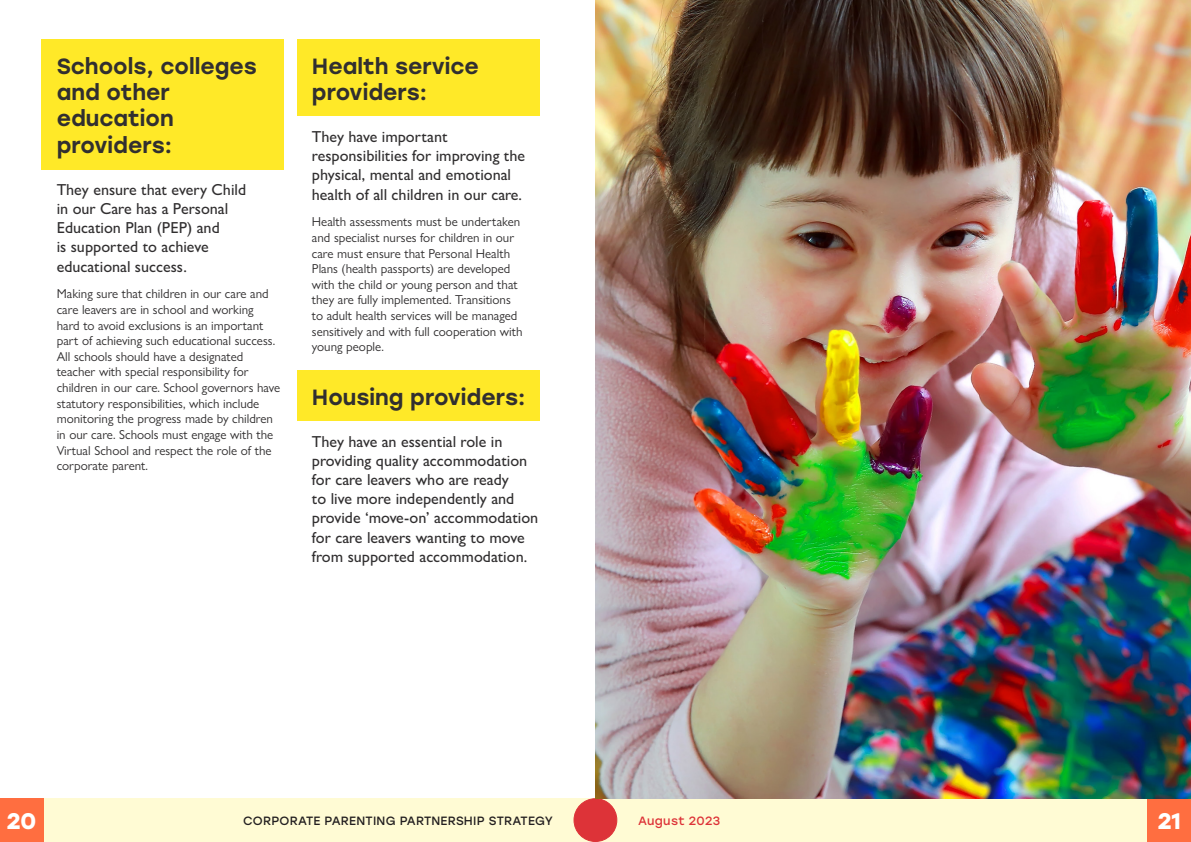
<style>
.page{position:relative;width:1191px;height:842px;background:#fff}
.page>*{position:absolute;margin:0;border:0;box-sizing:border-box;transform-origin:0 0}
.t1{font:700 22.5px "Stolzl";color:#fff}
.t2{font:500 22px/26.4px "Stolzl";color:#312f30}
.t3{font:500 16px/19.2px "Gill Sans Nova";color:#312f30}
.Body{font:13px/15.6px "Gill Sans Nova";color:#312f30}
.t4{font:12px "Stolzl";letter-spacing:.02em;color:#231f20}
.t5{font:12px "Stolzl";letter-spacing:.03em;color:#dd3338}
</style>
<div class="page">
<div style="left:43px;top:799px;width:1114px;height:43px;background:#fffbd4"></div>
<div style="left:574px;top:799px;width:43px;height:42px;background:#dd3338;border-radius:50%"></div>
<div style="left:573px;top:798px;width:44px;height:44px;border:1px solid #dd3338;border-radius:50%"></div>
<div style="left:0;top:799px;width:43px;height:43px;background:#ff6e40"></div>
<div style="left:1147px;top:799px;width:44px;height:43px;background:#ff6e40"></div>
<div style="left:41px;top:39px;width:242px;height:131px;background:#ffe928"></div>
<div style="left:298px;top:371px;width:242px;height:50px;background:#ffe928"></div>
<div style="left:298px;top:39px;width:242px;height:77px;background:#ffe928"></div>
<img style="left:595px;top:0;width:596px;height:798px">
<p class="t2" style="left:57px;top:52px;width:202px">Schools, colleges and other education providers:</p>
<h3 class="t3" style="left:57px;top:180px;width:191px">They ensure that every Child in our Care has a Personal<br>Education Plan (PEP) and<br>is supported to achieve educational success.</h3>
<p class="Body" style="left:57px;top:286px;width:225px">Making sure that children in our care and care leavers are in school and working<br>hard to avoid exclusions is an important part of achieving such educational success.<br>All schools should have a designated teacher with special responsibility for children in our care. School governors have statutory responsibilities, which include monitoring the progress made by children in our care. Schools must engage with the Virtual School and respect the role of the corporate parent.</p>
<p class="t2" style="left:312px;top:52px;width:168px">Health service providers:</p>
<h3 class="t3" style="left:312px;top:127px;width:215px">They have important responsibilities for improving the physical, mental and emotional health of all children in our care.</h3>
<p class="Body" style="left:312px;top:214px;width:212px">Health assessments must be undertaken and specialist nurses for children in our care must ensure that Personal Health Plans (health passports) are developed with the child or young person and that they are fully implemented. Transitions to adult health services will be managed sensitively and with full cooperation with young people.</p>
<p class="t2" style="left:312px;top:383px;width:215px">Housing providers:</p>
<h3 class="t3" style="left:312px;top:431px;width:228px">They have an essential role in providing quality accommodation for care leavers who are ready<br>to live more independently and provide ‘move-on’ accommodation for care leavers wanting to move from supported accommodation.</h3>
<h1 class="t1" style="left:7px;top:805px;width:31px">20</h1>
<p class="t4" style="left:243px;top:813px;width:311px">CORPORATE PARENTING PARTNERSHIP STRATEGY</p>
<p class="t5" style="left:638px;top:813px;width:84px">August 2023</p>
<h1 class="t1" style="left:1157px;top:805px;width:25px">21</h1>
</div>
